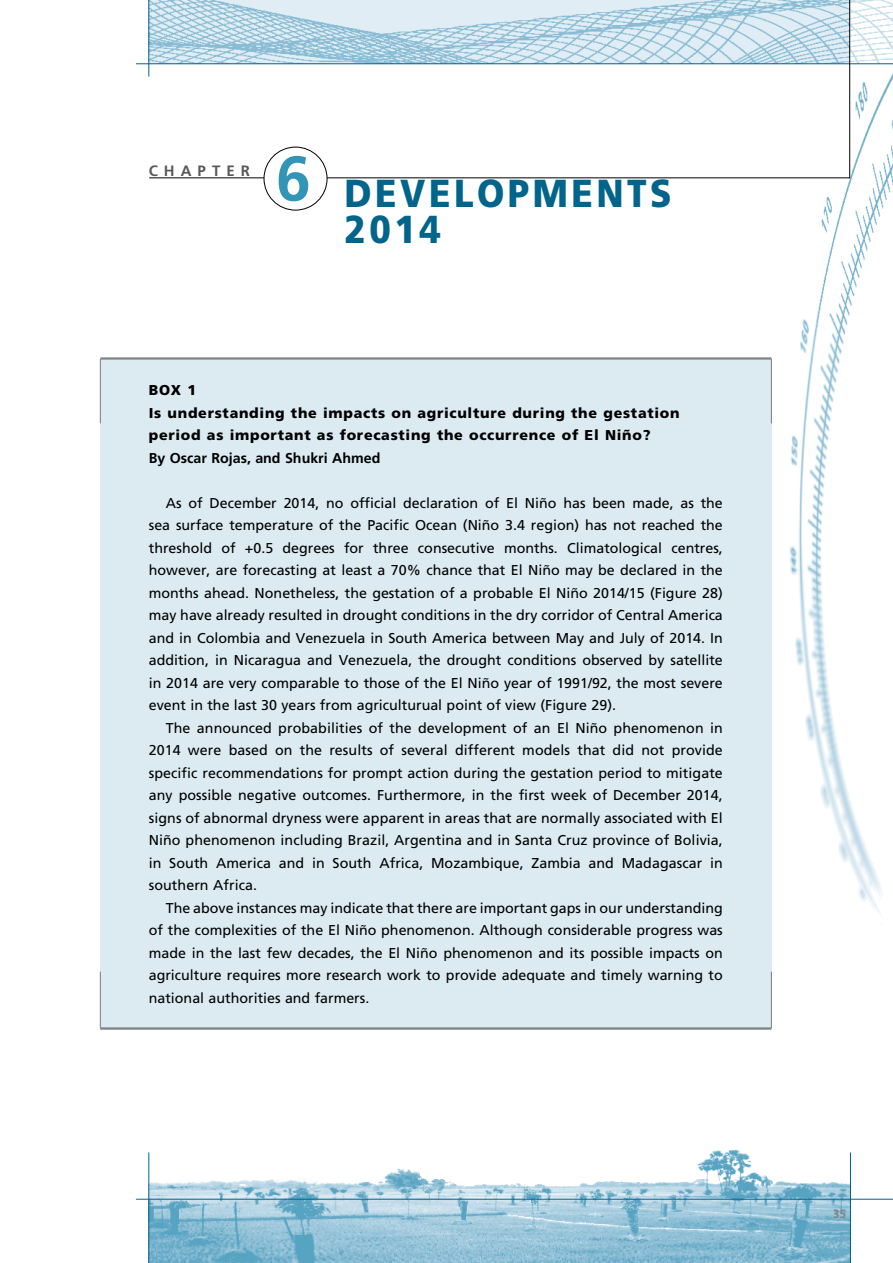
<style>
.page{position:relative;width:893px;height:1263px;background:#fff}
.page>*{position:absolute;margin:0;border:0;box-sizing:border-box;transform-origin:0 0}
.t1{font:900 39px/36px "Frutiger LT Std";letter-spacing:.1em;color:#00648b;scale:.9 1}
.t2{font:700 15px "Frutiger LT Std";letter-spacing:.4em;color:#58595b}
.t3{font:14.25px/22.5px "Frutiger LT Std";color:#000;text-align:justify}
.t4{font:900 14.25px/22.5px "Frutiger LT Std";letter-spacing:.05em;color:#000}
.t5{font:700 14.25px "Frutiger LT Std";color:#000}
.t6{font:700 12px "Frutiger LT Std";color:#808285}
</style>
<div class="page">
<img style="left:771px;top:64px;width:122px;height:904px">
<img style="left:149px;top:1149px;width:701px;height:114px">
<svg style="left:850px;top:0;width:43px;height:63px"></svg>
<hr style="left:148px;top:1152px;width:1px;height:111px;background:#00648b">
<hr style="left:136px;top:1199px;width:757px;height:1px;background:#00648b">
<hr style="left:850px;top:1152px;width:1px;height:111px;background:#00648b">
<hr style="left:136px;top:63px;width:757px;height:1px;background:#00648b">
<svg style="left:148px;top:0;width:702px;height:179px"></svg>
<div style="left:100px;top:359px;width:671px;height:670px;background:#dcebf2"></div>
<hr style="left:100px;top:357px;width:671px;height:3px;background:#808285">
<hr style="left:100px;top:359px;width:1px;height:64px;background:#808285">
<hr style="left:771px;top:359px;width:1px;height:64px;background:#808285">
<hr style="left:100px;top:1027px;width:671px;height:2px;background:#808285">
<hr style="left:771px;top:972px;width:1px;height:56px;background:#808285">
<hr style="left:100px;top:972px;width:1px;height:56px;background:#808285">
<div style="left:264px;top:147px;width:63px;height:63px;background:#fff;border-radius:50%"></div>
<div style="left:264px;top:147px;width:63px;height:63px;border:1px solid #000;border-radius:50%"></div>
<p class="t2" style="left:149px;top:162px;width:103px">CHAPTER</p>
<h1 class="t1" style="left:344px;top:176px;width:365px;text-indent:-69px"><sup>6</sup> developments<br>2014</h1>
<p class="t4" style="left:149px;top:379px;width:12px">BOX</p>
<p class="t4" style="left:149px;top:379px;width:532px;text-indent:39px">1<br>Is understanding the impacts on agriculture during the gestation period as important as forecasting the occurrence of El Niño?</p>
<p class="t5" style="left:149px;top:449px;width:233px">By Oscar Rojas, and Shukri Ahmed</p>
<p class="t3" style="left:149px;top:491px;width:576px;text-indent:17px">As of December 2014, no official declaration of E l N iño has been made, as the sea surface temperature of the Pacific Ocean (N iño 3.4 region) has not reached the threshold of +0.5 degrees for three consecutive months. Climatological centres, however, are forecasting at least a 70% chance that E l N iño may be declared in the months ahead. Nonetheless, the gestation of a probable E l N iño 2014/15 (Figure 28) may have already resulted in drought conditions in the dry corridor of Central America and in Colombia and Venezuela in South America between May and July of 2014. I n addition, in N icaragua and Venezuela, the drought conditions observed by satellite in 2014 are very comparable to those of the E l N iño year of 1991/92, the most severe event in the last 30 years from agriculturual point of view (Figure 29).</p>
<p class="t3" style="left:149px;top:716px;width:576px;text-indent:17px">The announced probabilities of the development of an E l N iño phenomenon in 2014 were based on the results of several different models that did not provide specific recommendations for prompt action during the gestation period to mitigate any possible negative outcomes. Furthermore, in the first week of December 2014, signs of abnormal dryness were apparent in areas that are normally associated with E l N iño phenomenon including Brazil, Argentina and in Santa Cruz province of Bolivia, in South America and in South Africa, Mozambique, Zambia and Madagascar in southern Africa.</p>
<p class="t3" style="left:149px;top:896px;width:576px;text-indent:17px">The above instances may indicate that there are important gaps in our understanding of the complexities of the E l N iño phenomenon. Although considerable progress was made in the last few decades, the E l N iño phenomenon and its possible impacts on agriculture requires more research work to provide adequate and timely warning to national authorities and farmers.</p>
<p class="t6" style="left:833px;top:1206px;width:15px">35</p>
</div>
